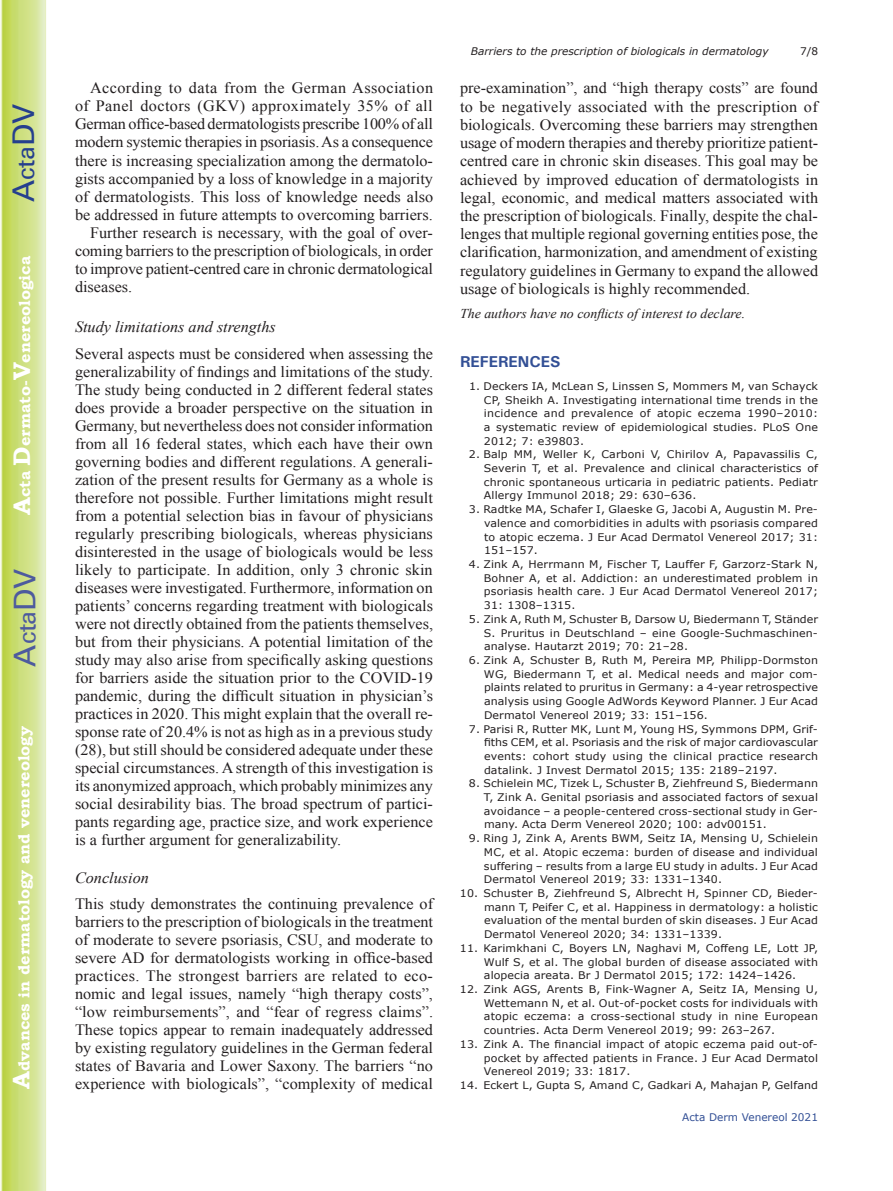
<style>
.page{position:relative;width:893px;height:1191px;background:#fff}
.page>*{position:absolute;margin:0;border:0;box-sizing:border-box;transform-origin:0 0}
.t1{font:30px "Univers";color:#4d5a9e}
.t2{font:30px "Univers";color:#253f8e}
.t3{font:15.75px/18px "Times New Roman";color:#231f20;text-align:justify}
.t4{font:15.75px "Times New Roman";letter-spacing:.025em;color:#231f20}
.t5{font:700 15.75px "Bookman Old Style";color:#fff}
.t6{font:italic 15.75px "Times New Roman";color:#231f20}
.t7{font:700 15.75px "Univers";color:#324f95}
.t8{font:italic 13.5px "Times New Roman";color:#231f20}
.t9{font:10.5px/13.6px "Verdana";letter-spacing:.01em;color:#231f20;text-align:justify;scale:1.05 1}
.t10{font:italic 10.5px "Verdana";color:#231f20}
.t11{font:10.5px "Verdana";color:#324f95}
.t12{font:10.5px "Verdana";letter-spacing:.01em;color:#231f20}
.s1{font-size:24px}
</style>
<div class="page">
<svg style="left:1px;top:0;width:45px;height:1191px;background:#cfe084"></svg>
<h1 class="t2" style="left:6px;top:202px;width:100px;rotate:-90deg">A<span class="s1">cta</span>DV</h1>
<p class="t5" style="left:15px;top:515px;width:260px;rotate:-90deg"><span class="s1">A</span>cta <span class="s1">D</span>ermato-<span class="s1">V</span>enereologica</p>
<h1 class="t1" style="left:7px;top:666px;width:100px;rotate:-90deg">A<span class="s1">cta</span>DV</h1>
<p class="t5" style="left:15px;top:1088px;width:364px;rotate:-90deg"><span class="s1">A</span>dvances in dermatology and venereology</p>
<p class="t4" style="left:90px;top:78px;width:345px">According to data from the German Association</p>
<p class="t4" style="left:75px;top:96px;width:359px">of Panel doctors (GKV) approximately 35% of all</p>
<p class="t3" style="left:75px;top:115px;width:359px">German office-based dermatologists prescribe 100% of all</p>
<p class="t3" style="left:75px;top:133px;width:359px">modern systemic therapies in psoriasis. As a consequence</p>
<p class="t3" style="left:75px;top:151px;width:359px">there is increasing specialization among the dermatolo-</p>
<p class="t3" style="left:75px;top:169px;width:359px">gists accompanied by a loss of knowledge in a majority</p>
<p class="t3" style="left:75px;top:187px;width:360px">of dermatologists. This loss of knowledge needs also</p>
<p class="t3" style="left:75px;top:205px;width:359px">be addressed in future attempts to overcoming barriers.</p>
<p class="t3" style="left:90px;top:223px;width:343px">Further research is necessary, with the goal of over-</p>
<p class="t3" style="left:75px;top:241px;width:359px">coming barriers to the prescription of biologicals, in order</p>
<p class="t3" style="left:75px;top:259px;width:359px">to improve patient-centred care in chronic dermatological</p>
<p class="t3" style="left:75px;top:277px;width:59px">diseases.</p>
<p class="t6" style="left:75px;top:315px;width:202px">Study limitations and strengths</p>
<p class="t3" style="left:75px;top:344px;width:360px">Several aspects must be considered when assessing the generalizability of findings and limitations of the study.<br>The study being conducted in 2 different federal states does provide a broader perspective on the situation in Germany, but nevertheless does not consider information from all 16 federal states, which each have their own governing bodies and different regulations. A generali&shy;zation of the present results for Germany as a whole is therefore not possible. Further limitations might result from a potential selection bias in favour of physicians regularly prescribing biologicals, whereas physicians disinterested in the usage of biologicals would be less likely to participate. In addition, only 3 chronic skin diseases were investigated. Furthermore, information on patients’ concerns regarding treatment with biologicals were not directly obtained from the patients themselves, but from their physicians. A potential limitation of the study may also arise from specifically asking questions for barriers aside the situation prior to the COVID-19 pandemic, during the difficult situation in physician’s practices in 2020. This might explain that the overall re&shy;sponse rate of 20.4% is not as high as in a previous study (28), but still should be considered adequate under these special circumstances. A strength of this investigation is its anonymized approach, which probably minimizes any social desirability bias. The broad spectrum of partici&shy;pants regarding age, practice size, and work experience is a further argument for generalizability.</p>
<p class="t6" style="left:75px;top:867px;width:75px">Conclusion</p>
<p class="t3" style="left:75px;top:894px;width:360px">This study demonstrates the continuing prevalence of barriers to the prescription of biologicals in the treatment of moderate to severe psoriasis, CSU, and moderate to severe AD for dermatologists working in office-based practices. The strongest barriers are related to eco&shy;nomic and legal issues, namely “high therapy costs”, “low reimbursements”, and “fear of regress claims”.<br>These topics appear to remain inadequately addressed by existing regulatory guidelines in the German federal states of Bavaria and Lower Saxony. The barriers “no experience with biologicals”, “complexity of medical</p>
<p class="t10" style="left:471px;top:44px;width:299px">Barriers to the prescription of biologicals in dermatology</p>
<p class="t12" style="left:800px;top:44px;width:20px">7/8</p>
<p class="t3" style="left:460px;top:79px;width:360px">pre-examination”, and “high therapy costs” are found to be negatively associated with the prescription of biologicals. Overcoming these barriers may strengthen usage of modern therapies and thereby prioritize patient&shy;centred care in chronic skin diseases. This goal may be achieved by improved education of dermatologists in legal, economic, and medical matters associated with the prescription of biologicals. Finally, despite the chal&shy;lenges that multiple regional governing entities pose, the clarification, harmonization, and amendment of existing regulatory guidelines in Germany to expand the allowed usage of biologicals is highly recommended.</p>
<p class="t8" style="left:460px;top:304px;width:287px">The authors have no conflicts of interest to declare.</p>
<p class="t7" style="left:460px;top:352px;width:102px">REFERENCES</p>
<p class="t9" style="left:484px;top:379px;width:320px;text-indent:-15px">1. Deckers IA, McLean S, Linssen S, Mommers M, van Schayck CP, Sheikh A. Investigating international time trends in the incidence and prevalence of atopic eczema 1990–2010: a systematic review of epidemiological studies. PLoS One 2012; 7: e39803.</p>
<p class="t9" style="left:484px;top:448px;width:320px;text-indent:-15px">2. Balp MM, Weller K, Carboni V, Chirilov A, Papavassilis C, Severin T, et al. Prevalence and clinical characteristics of chronic spontaneous urticaria in pediatric patients. Pediatr Allergy Immunol 2018; 29: 630–636.</p>
<p class="t9" style="left:484px;top:503px;width:320px;text-indent:-15px">3. Radtke MA, Schafer I, Glaeske G, Jacobi A, Augustin M. Pre&shy;valence and comorbidities in adults with psoriasis compared to atopic eczema. J Eur Acad Dermatol Venereol 2017; 31:<br>151–157.</p>
<p class="t9" style="left:484px;top:557px;width:320px;text-indent:-15px">4. Zink A, Herrmann M, Fischer T, Lauffer F, Garzorz-Stark N, Bohner A, et al. Addiction: an underestimated problem in psoriasis health care. J Eur Acad Dermatol Venereol 2017; 31: 1308–1315.</p>
<p class="t9" style="left:484px;top:612px;width:320px;text-indent:-15px">5. Zink A, Ruth M, Schuster B, Darsow U, Biedermann T, Ständer S. Pruritus in Deutschland – eine Google-Suchmaschinen&shy;analyse. Hautarzt 2019; 70: 21–28.</p>
<p class="t9" style="left:484px;top:653px;width:320px;text-indent:-15px">6. Zink A, Schuster B, Ruth M, Pereira MP, Philipp-Dormston WG, Biedermann T, et al. Medical needs and major com&shy;plaints related to pruritus in Germany: a 4-year retrospective analysis using Google AdWords Keyword Planner. J Eur Acad Dermatol Venereol 2019; 33: 151–156.</p>
<p class="t9" style="left:484px;top:722px;width:320px;text-indent:-15px">7. Parisi R, Rutter MK, Lunt M, Young HS, Symmons DPM, Grif&shy;fiths CEM, et al. Psoriasis and the risk of major cardiovascular events: cohort study using the clinical practice research datalink. J Invest Dermatol 2015; 135: 2189–2197.</p>
<p class="t9" style="left:484px;top:777px;width:320px;text-indent:-15px">8. Schielein MC, Tizek L, Schuster B, Ziehfreund S, Biedermann T, Zink A. Genital psoriasis and associated factors of sexual avoidance – a people-centered cross-sectional study in Ger&shy;many. Acta Derm Venereol 2020; 100: adv00151.</p>
<p class="t9" style="left:484px;top:831px;width:320px;text-indent:-15px">9. Ring J, Zink A, Arents BWM, Seitz IA, Mensing U, Schielein MC, et al. Atopic eczema: burden of disease and individual suffering – results from a large EU study in adults. J Eur Acad Dermatol Venereol 2019; 33: 1331–1340.</p>
<p class="t9" style="left:484px;top:886px;width:320px;text-indent:-24px">10. Schuster B, Ziehfreund S, Albrecht H, Spinner CD, Bieder&shy;mann T, Peifer C, et al. Happiness in dermatology: a holistic evaluation of the mental burden of skin diseases. J Eur Acad Dermatol Venereol 2020; 34: 1331–1339.</p>
<p class="t9" style="left:484px;top:941px;width:320px;text-indent:-24px">11. Karimkhani C, Boyers LN, Naghavi M, Coffeng LE, Lott JP, Wulf S, et al. The global burden of disease associated with alopecia areata. Br J Dermatol 2015; 172: 1424–1426.</p>
<p class="t9" style="left:484px;top:982px;width:320px;text-indent:-24px">12. Zink AGS, Arents B, Fink-Wagner A, Seitz IA, Mensing U, Wettemann N, et al. Out-of-pocket costs for individuals with atopic eczema: a cross-sectional study in nine European countries. Acta Derm Venereol 2019; 99: 263–267.</p>
<p class="t9" style="left:484px;top:1037px;width:320px;text-indent:-24px">13. Zink A. The financial impact of atopic eczema paid out-of&shy;pocket by affected patients in France. J Eur Acad Dermatol Venereol 2019; 33: 1817.</p>
<p class="t9" style="left:460px;top:1078px;width:342px">14. Eckert L, Gupta S, Amand C, Gadkari A, Mahajan P, Gelfand</p>
<p class="t11" style="left:682px;top:1110px;width:137px">Acta Derm Venereol 2021</p>
</div>
